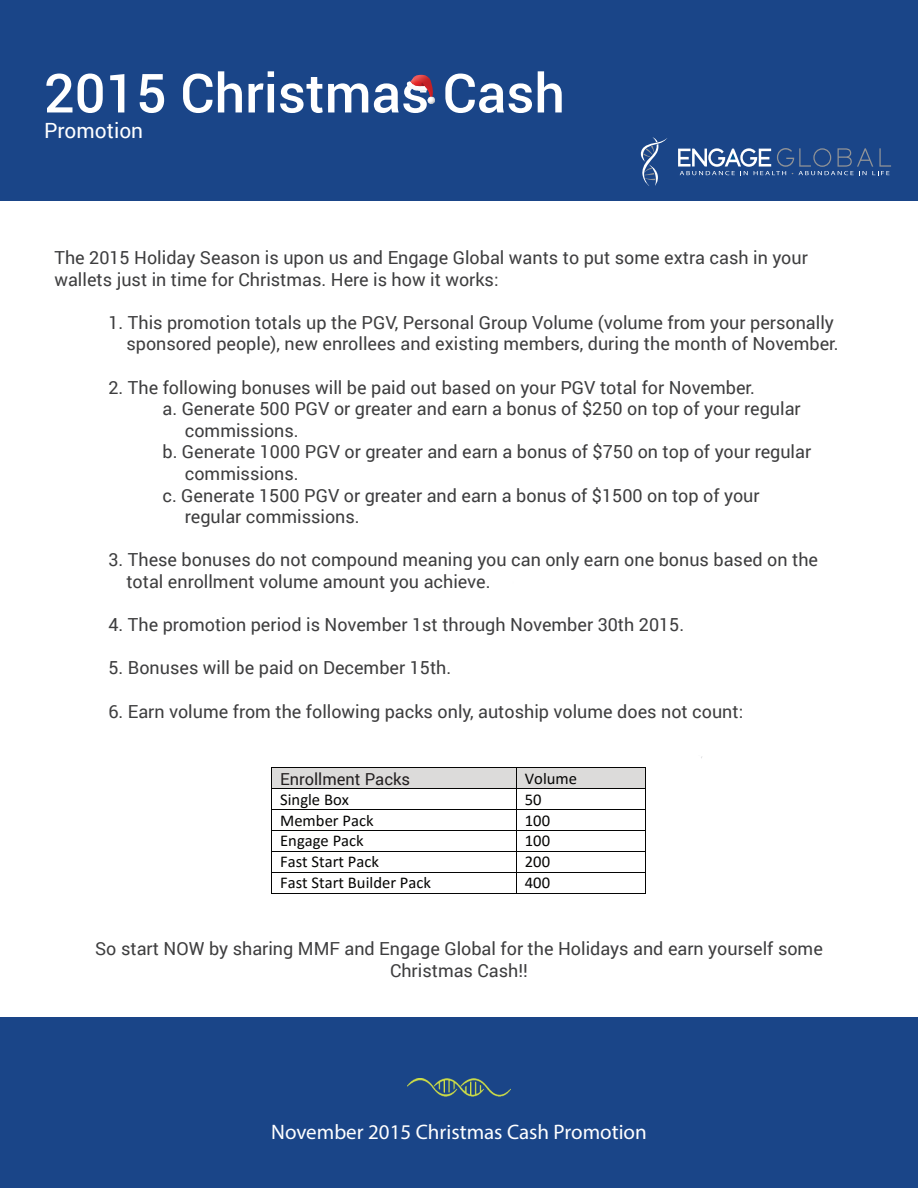
<style>
.page{position:relative;width:918px;height:1188px;background:#fff}
.page>*{position:absolute;margin:0;border:0;box-sizing:border-box;transform-origin:0 0}
.t1{font:500 54px "Roboto";color:#fff}
.t2{font:21px "Myriad Pro";color:#fff}
.t3{font:21px "Roboto";color:#fff}
.t4{font:18px/21.6px "Roboto";color:#3e3e3f}
.t5{font:16.5px "Calibri";color:#050504}
.t6{font:16.5px "Roboto";color:#231f20}
</style>
<div class="page">
<div style="left:0;top:1017px;width:918px;height:171px;background:#1a4588"></div>
<div style="left:272px;top:768px;width:244px;height:20px;background:#dcdbda"></div>
<div style="left:517px;top:768px;width:129px;height:20px;background:#dcdbda"></div>
<hr style="left:272px;top:767px;width:244px;height:1px;background:#050504">
<hr style="left:517px;top:767px;width:129px;height:1px;background:#050504">
<hr style="left:272px;top:788px;width:244px;height:1px;background:#050504">
<hr style="left:517px;top:788px;width:129px;height:1px;background:#050504">
<hr style="left:272px;top:809px;width:244px;height:1px;background:#050504">
<hr style="left:517px;top:809px;width:129px;height:1px;background:#050504">
<hr style="left:272px;top:830px;width:244px;height:1px;background:#050504">
<hr style="left:517px;top:830px;width:129px;height:1px;background:#050504">
<hr style="left:272px;top:851px;width:244px;height:1px;background:#050504">
<hr style="left:517px;top:851px;width:129px;height:1px;background:#050504">
<hr style="left:272px;top:872px;width:244px;height:1px;background:#050504">
<hr style="left:517px;top:872px;width:129px;height:1px;background:#050504">
<hr style="left:272px;top:893px;width:244px;height:1px;background:#050504">
<svg style="left:516px;top:767px;width:1px;height:127px"></svg>
<hr style="left:517px;top:893px;width:129px;height:1px;background:#050504">
<img style="left:407px;top:1079px;width:104px;height:18px">
<div style="left:0;top:0;width:918px;height:200px;background:#1a4588"></div>
<svg style="left:640px;top:137px;width:27px;height:49px"></svg>
<svg style="left:678px;top:148px;width:213px;height:27px"></svg>
<svg style="left:407px;top:75px;width:28px;height:29px"></svg>
<h1 class="t1" style="left:44px;top:55px;width:522px">2015 Christmas Cash</h1>
<p class="t3" style="left:44px;top:115px;width:101px">Promotion</p>
<p class="t4" style="left:54px;top:246px;width:755px">The 2015 Holiday Season is upon us and Engage Global wants to put some extra cash in your wallets just in time for Christmas. Here is how it works:</p>
<p class="t4" style="left:108px;top:311px;width:732px;text-align:right">1. This promotion totals up the PGV, Personal Group Volume (volume from your personally sponsored people), new enrollees and existing members, during the month of November.</p>
<p class="t4" style="left:108px;top:376px;width:648px">2. The following bonuses will be paid out based on your PGV total for November.</p>
<p class="t4" style="left:162px;top:397px;width:640px">a. Generate 500 PGV or greater and earn a bonus of $250 on top of your regular</p>
<p class="t4" style="left:185px;top:419px;width:115px">commissions.</p>
<p class="t4" style="left:162px;top:441px;width:650px">b. Generate 1000 PGV or greater and earn a bonus of $750 on top of your regular</p>
<p class="t4" style="left:185px;top:462px;width:115px">commissions.</p>
<p class="t4" style="left:162px;top:484px;width:599px">c. Generate 1500 PGV or greater and earn a bonus of $1500 on top of your</p>
<p class="t4" style="left:185px;top:505px;width:176px">regular commissions.</p>
<p class="t4" style="left:126px;top:549px;width:693px;text-indent:-18px">3. These bonuses do not compound meaning you can only earn one bonus based on the total enrollment volume amount you achieve.</p>
<p class="t4" style="left:108px;top:613px;width:577px">4. The promotion period is November 1st through November 30th 2015.</p>
<p class="t4" style="left:108px;top:657px;width:344px">5. Bonuses will be paid on December 15th.</p>
<p class="t4" style="left:108px;top:700px;width:636px">6. Earn volume from the following packs only, autoship volume does not count:</p>
<p class="t6" style="left:280px;top:768px;width:131px">Enrollment Packs</p>
<p class="t5" style="left:525px;top:767px;width:54px">Volume</p>
<p class="t5" style="left:280px;top:788px;width:70px">Single Box</p>
<p class="t5" style="left:525px;top:788px;width:18px">50</p>
<p class="t5" style="left:280px;top:809px;width:95px">Member Pack</p>
<p class="t5" style="left:525px;top:809px;width:27px">100</p>
<p class="t5" style="left:280px;top:829px;width:85px">Engage Pack</p>
<p class="t5" style="left:525px;top:829px;width:27px">100</p>
<p class="t5" style="left:280px;top:850px;width:100px">Fast Start Pack</p>
<p class="t5" style="left:525px;top:850px;width:27px">200</p>
<p class="t5" style="left:280px;top:871px;width:152px">Fast Start Builder Pack</p>
<p class="t5" style="left:525px;top:871px;width:27px">400</p>
<p class="t4" style="left:95px;top:937px;width:729px;text-align:center">So start NOW by sharing MMF and Engage Global for the Holidays and earn yourself some<br>Christmas Cash!!</p>
<p class="t2" style="left:271px;top:1119px;width:377px">November 2015 Christmas Cash Promotion</p>
</div>
